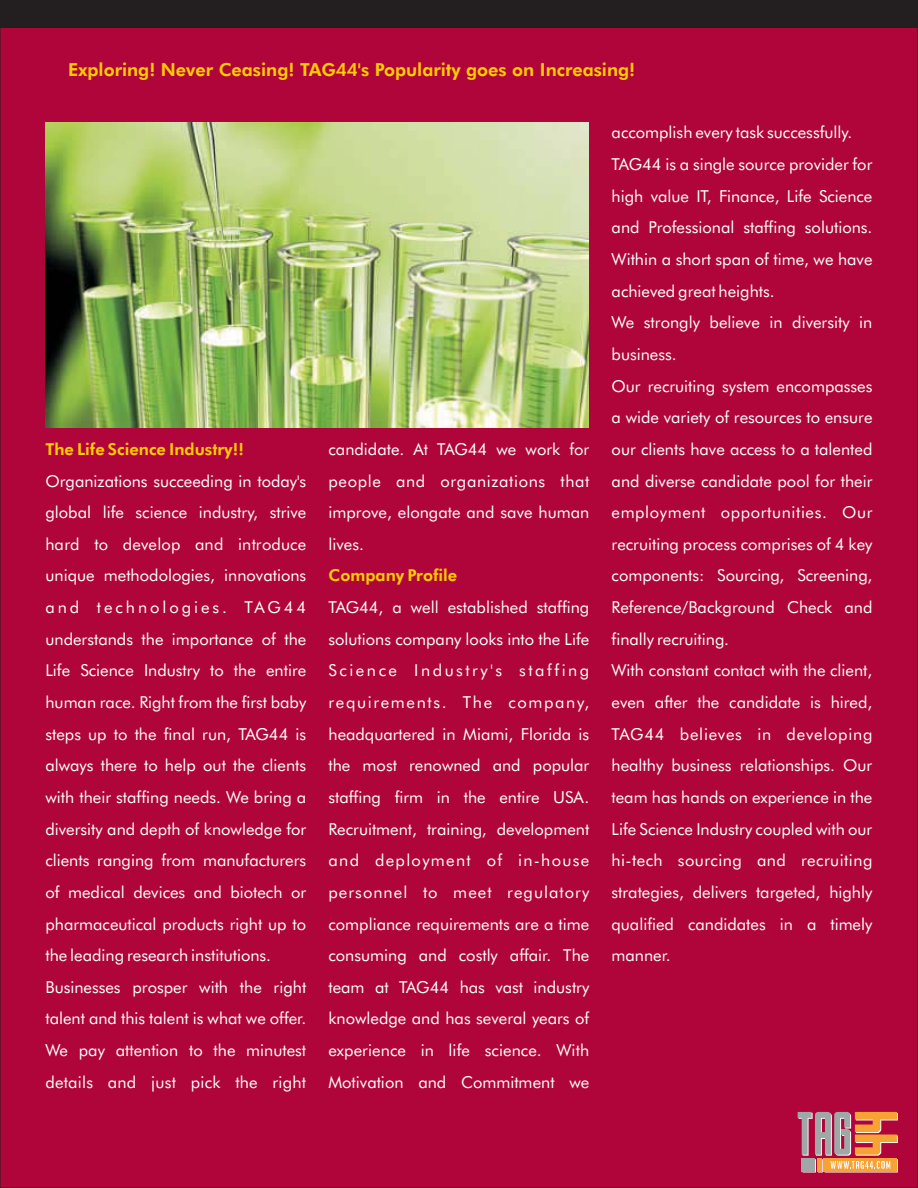
<style>
.page{position:relative;width:918px;height:1188px;background:#b0053a}
.page>*{position:absolute;margin:0;border:0;box-sizing:border-box;transform-origin:0 0}
.t1{font:800 18px "Futura BT";color:#ffcb04}
.t2{font:16.5px/31.7px "Futura BT";color:#fff}
.t3{font:16.5px "Futura BT";letter-spacing:.035em;color:#fff}
.t4{font:800 16.5px "Futura BT";color:#ffcb04}
.t5{font:16.5px "Futura BT";letter-spacing:.025em;color:#fff}
.t6{font:16.5px "Futura BT";letter-spacing:.155em;color:#fff}
.t7{font:16.5px "Futura BT";letter-spacing:.045em;color:#fff}
.t8{font:16.5px "Futura BT";letter-spacing:.06em;color:#fff}
.t9{font:16.5px "Futura BT";letter-spacing:.1em;color:#fff}
.t10{font:16.5px "Futura BT";letter-spacing:.08em;color:#fff}
.t11{font:16.5px "Futura BT";letter-spacing:.18em;color:#fff}
</style>
<div class="page">
<svg style="left:798px;top:1112px;width:100px;height:61px"></svg>
<div style="left:802px;top:1158px;width:13px;height:14px;background:#9fa8a7"></div>
<div style="left:817px;top:1158px;width:5px;height:14px;background:#f6a234"></div>
<div style="left:0;top:0;width:918px;height:27px;background:#231f20"></div>
<img style="left:45px;top:122px;width:543px;height:306px">
<p class="t1" style="left:68px;top:62px;width:568px">Exploring! Never Ceasing! TAG44's Popularity goes on Increasing!</p>
<p class="t4" style="left:45px;top:442px;width:200px">The Life Science Industry!!</p>
<p class="t2" style="left:612px;top:118px;width:262px">accomplish every task successfully.<br>TAG44 is a single source provider for high value IT, Finance, Life Science and Professional staffing solutions.<br>Within a short span of time, we have achieved great heights.<br>We strongly believe in diversity in business.<br>Our recruiting system encompasses a wide variety of resources to ensure</p>
<p class="t2" style="left:329px;top:435px;width:262px">candidate. At TAG44 we work for</p>
<p class="t2" style="left:612px;top:435px;width:262px">our clients have access to a talented</p>
<p class="t2" style="left:45px;top:466px;width:262px">Organizations succeeding in today's</p>
<p class="t3" style="left:329px;top:474px;width:262px">people and organizations that</p>
<p class="t2" style="left:612px;top:466px;width:262px">and diverse candidate pool for their</p>
<p class="t2" style="left:45px;top:498px;width:262px">global life science industry, strive</p>
<p class="t2" style="left:329px;top:498px;width:262px">improve, elongate and save human</p>
<p class="t3" style="left:612px;top:506px;width:262px">employment opportunities. Our</p>
<p class="t2" style="left:45px;top:530px;width:262px">hard to develop and introduce</p>
<p class="t2" style="left:329px;top:530px;width:37px">lives.</p>
<p class="t2" style="left:612px;top:530px;width:262px">recruiting process comprises of 4 key</p>
<p class="t2" style="left:45px;top:561px;width:262px">unique methodologies, innovations</p>
<p class="t2" style="left:612px;top:561px;width:262px">components: Sourcing, Screening,</p>
<p class="t11" style="left:45px;top:601px;width:262px">and technologies. TAG44</p>
<p class="t2" style="left:329px;top:593px;width:262px">TAG44, a well established staffing</p>
<p class="t2" style="left:612px;top:593px;width:262px">Reference/Background Check and</p>
<p class="t2" style="left:45px;top:624px;width:262px">understands the importance of the</p>
<p class="t2" style="left:329px;top:624px;width:262px">solutions company looks into the Life</p>
<p class="t2" style="left:612px;top:624px;width:119px">finally recruiting.</p>
<p class="t2" style="left:45px;top:656px;width:262px">Life Science Industry to the entire</p>
<p class="t6" style="left:329px;top:664px;width:262px">Science Industry's staffing</p>
<p class="t2" style="left:612px;top:656px;width:262px">With constant contact with the client,</p>
<p class="t2" style="left:45px;top:688px;width:262px">human race. Right from the first baby</p>
<p class="t9" style="left:329px;top:696px;width:262px">requirements. The company,</p>
<p class="t2" style="left:612px;top:688px;width:262px">even after the candidate is hired,</p>
<p class="t2" style="left:45px;top:719px;width:262px">steps up to the final run, TAG44 is</p>
<p class="t2" style="left:328px;top:719px;width:262px">headquartered in Miami, Florida is</p>
<p class="t7" style="left:612px;top:727px;width:262px">TAG44 believes in developing</p>
<p class="t2" style="left:45px;top:751px;width:262px">always there to help out the clients</p>
<p class="t2" style="left:328px;top:751px;width:262px">the most renowned and popular</p>
<p class="t2" style="left:612px;top:751px;width:262px">healthy business relationships. Our</p>
<p class="t2" style="left:45px;top:783px;width:262px">with their staffing needs. We bring a</p>
<p class="t2" style="left:328px;top:783px;width:262px">staffing firm in the entire USA.</p>
<p class="t2" style="left:612px;top:783px;width:262px">team has hands on experience in the</p>
<p class="t2" style="left:45px;top:814px;width:262px">diversity and depth of knowledge for</p>
<p class="t2" style="left:328px;top:814px;width:262px">Recruitment, training, development</p>
<p class="t2" style="left:612px;top:814px;width:262px">Life Science Industry coupled with our</p>
<p class="t2" style="left:45px;top:846px;width:262px">clients ranging from manufacturers</p>
<p class="t10" style="left:328px;top:854px;width:262px">and deployment of in-house</p>
<p class="t5" style="left:612px;top:854px;width:262px">hi-tech sourcing and recruiting</p>
<p class="t2" style="left:45px;top:878px;width:262px">of medical devices and biotech or</p>
<p class="t8" style="left:328px;top:885px;width:262px">personnel to meet regulatory</p>
<p class="t2" style="left:612px;top:878px;width:262px">strategies, delivers targeted, highly</p>
<p class="t2" style="left:45px;top:909px;width:262px">pharmaceutical products right up to</p>
<p class="t2" style="left:328px;top:909px;width:262px">compliance requirements are a time</p>
<p class="t2" style="left:612px;top:909px;width:262px">qualified candidates in a timely</p>
<p class="t2" style="left:45px;top:941px;width:227px">the leading research institutions.</p>
<p class="t2" style="left:328px;top:941px;width:262px">consuming and costly affair. The</p>
<p class="t2" style="left:612px;top:941px;width:61px">manner.</p>
<p class="t2" style="left:45px;top:973px;width:262px">Businesses prosper with the right</p>
<p class="t2" style="left:328px;top:973px;width:262px">team at TAG44 has vast industry</p>
<p class="t2" style="left:45px;top:1004px;width:262px">talent and this talent is what we offer.</p>
<p class="t2" style="left:328px;top:1004px;width:262px">knowledge and has several years of</p>
<p class="t2" style="left:45px;top:1036px;width:262px">We pay attention to the minutest</p>
<p class="t2" style="left:328px;top:1036px;width:262px">experience in life science. With</p>
<p class="t2" style="left:45px;top:1068px;width:262px">details and just pick the right</p>
<p class="t2" style="left:328px;top:1068px;width:262px">Motivation and Commitment we</p>
<p class="t4" style="left:329px;top:569px;width:130px">Company Profile</p>
</div>
